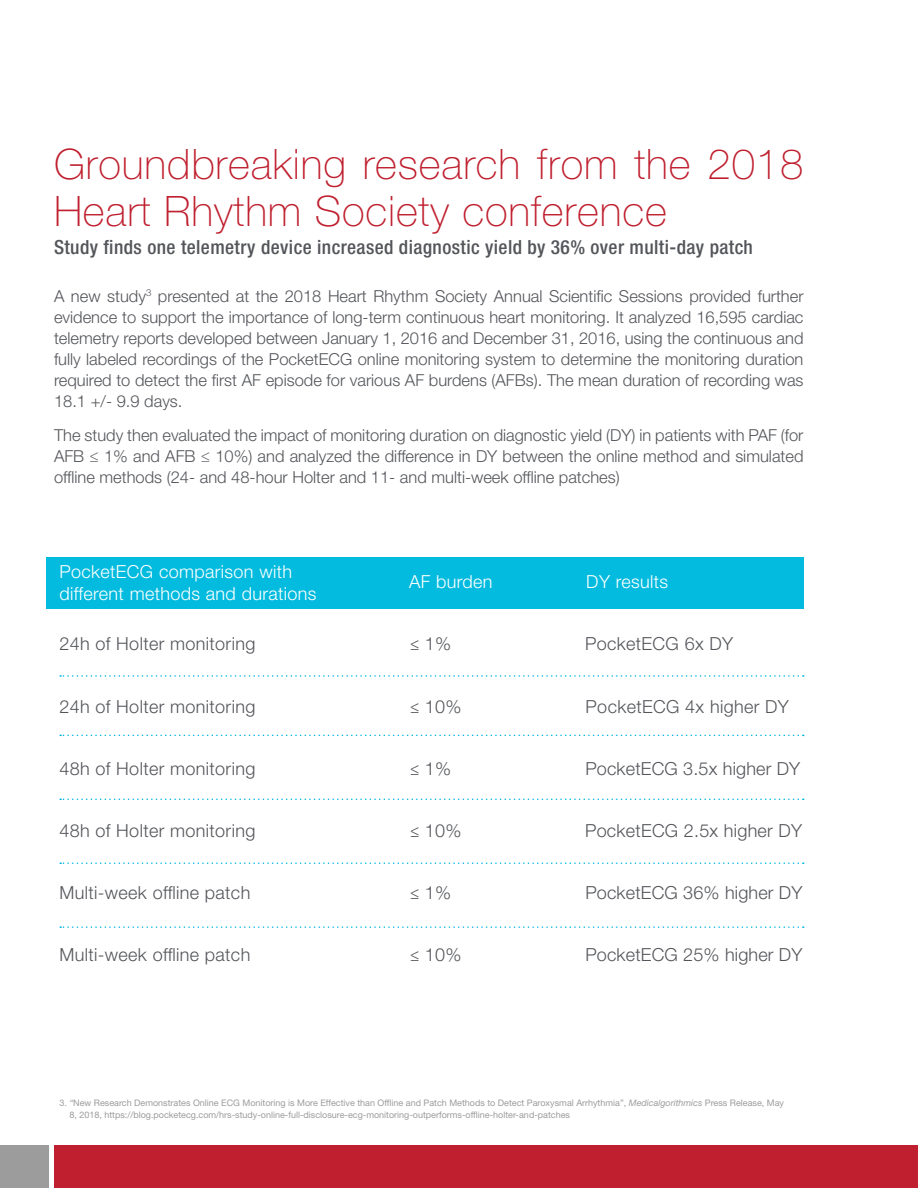
<style>
.page{position:relative;width:918px;height:1188px;background:#fff}
.page>*{position:absolute;margin:0;border:0;box-sizing:border-box;transform-origin:0 0}
.t1{font:100 42px/46.5px "Helvetica Neue LT Std";letter-spacing:.02em;color:#bf1f2e}
.t2{font:500 condensed 19.5px "Helvetica Neue LT Std";letter-spacing:.02em;color:#54555a}
.t3{font:300 18px "Helvetica Neue LT Std";letter-spacing:.02em;color:#54555a}
.t4{font:300 18px/21.6px "Helvetica Neue LT Std";letter-spacing:.02em;color:#fff}
.t5{font:300 16.5px/21px "Helvetica Neue LT Std";color:#54555a;text-align:justify}
.footnote{font:9px/12px "Helvetica Neue LT Std";color:#9c9c9c}
.s1{font-weight:400;font-size:16.5px}
.s2{font-style:italic}
</style>
<div class="page">
<div style="left:54px;top:1145px;width:864px;height:43px;background:#bf1f2e"></div>
<div style="left:0;top:1145px;width:49px;height:43px;background:#9c9c9c"></div>
<div style="left:46px;top:557px;width:758px;height:52px;background:#02bbdf"></div>
<svg style="left:60px;top:675px;width:744px;height:2px"></svg>
<svg style="left:60px;top:735px;width:744px;height:1px"></svg>
<svg style="left:60px;top:799px;width:744px;height:1px"></svg>
<svg style="left:60px;top:862px;width:744px;height:2px"></svg>
<svg style="left:60px;top:926px;width:744px;height:2px"></svg>
<p class="t1" style="left:54px;top:141px;width:751px">Groundbreaking research from the 2018<br>Heart Rhythm Society conference</p>
<p class="t2" style="left:54px;top:235px;width:701px">Study finds one telemetry device increased diagnostic yield by 36% over multi-day patch</p>
<p class="t5" style="left:54px;top:285px;width:751px">A new study<sup>3</sup> presented at the 2018 Heart Rhythm Society Annual Scientific Sessions provided further evidence to support the importance of long-term continuous heart monitoring. It analyzed 16,595 cardiac telemetry reports developed between January 1, 2016 and December 31, 2016, using the continuous and fully labeled recordings of the PocketECG online monitoring system to determine the monitoring duration required to detect the first AF episode for various AF burdens (AFBs). The mean duration of recording was 18.1 +/- 9.9 days.</p>
<p class="t5" style="left:54px;top:424px;width:751px">The study then evaluated the impact of monitoring duration on diagnostic yield (DY) in patients with PAF (for AFB ≤ 1% and AFB ≤ 10%) and analyzed the difference in DY between the online method and simulated offline methods (24- and 48-hour Holter and 11- and multi-week offline patches)</p>
<p class="t4" style="left:59px;top:560px;width:259px">PocketECG comparison with different methods and durations</p>
<p class="t4" style="left:409px;top:571px;width:85px">AF burden</p>
<p class="t4" style="left:586px;top:571px;width:83px">DY results</p>
<p class="t3" style="left:59px;top:633px;width:198px">24h of Holter monitoring</p>
<p class="t3" style="left:410px;top:633px;width:42px"><span class="s1">≤</span> 1%</p>
<p class="t3" style="left:585px;top:633px;width:150px">PocketECG 6x DY</p>
<p class="t3" style="left:59px;top:695px;width:198px">24h of Holter monitoring</p>
<p class="t3" style="left:410px;top:695px;width:53px"><span class="s1">≤</span> 10%</p>
<p class="t3" style="left:586px;top:695px;width:205px">PocketECG 4x higher DY</p>
<p class="t3" style="left:59px;top:757px;width:198px">48h of Holter monitoring</p>
<p class="t3" style="left:410px;top:757px;width:42px"><span class="s1">≤</span> 1%</p>
<p class="t3" style="left:585px;top:757px;width:216px">PocketECG 3.5x higher DY</p>
<p class="t3" style="left:59px;top:819px;width:198px">48h of Holter monitoring</p>
<p class="t3" style="left:410px;top:819px;width:53px"><span class="s1">≤</span> 10%</p>
<p class="t3" style="left:585px;top:819px;width:218px">PocketECG 2.5x higher DY</p>
<p class="t3" style="left:59px;top:881px;width:192px">Multi-week offline patch</p>
<p class="t3" style="left:410px;top:881px;width:42px"><span class="s1">≤</span> 1%</p>
<p class="t3" style="left:585px;top:881px;width:219px">PocketECG 36% higher DY</p>
<p class="t3" style="left:59px;top:944px;width:192px">Multi-week offline patch</p>
<p class="t3" style="left:410px;top:944px;width:53px"><span class="s1">≤</span> 10%</p>
<p class="t3" style="left:585px;top:944px;width:219px">PocketECG 25% higher DY</p>
<p class="footnote" style="left:69px;top:1097px;width:716px;text-indent:-10px">3. <span class="s2">“</span>New Research Demonstrates Online ECG Monitoring is More Effective than Offline and Patch Methods to Detect Paroxysmal Arrhythmia”, <span class="s2">Medicalgorithmics</span> Press Release, May<br>8, 2018, https://blog.pocketecg.com/hrs-study-online-full-disclosure-ecg-monitoring-outperforms-offline-holter-and-patches</p>
</div>
